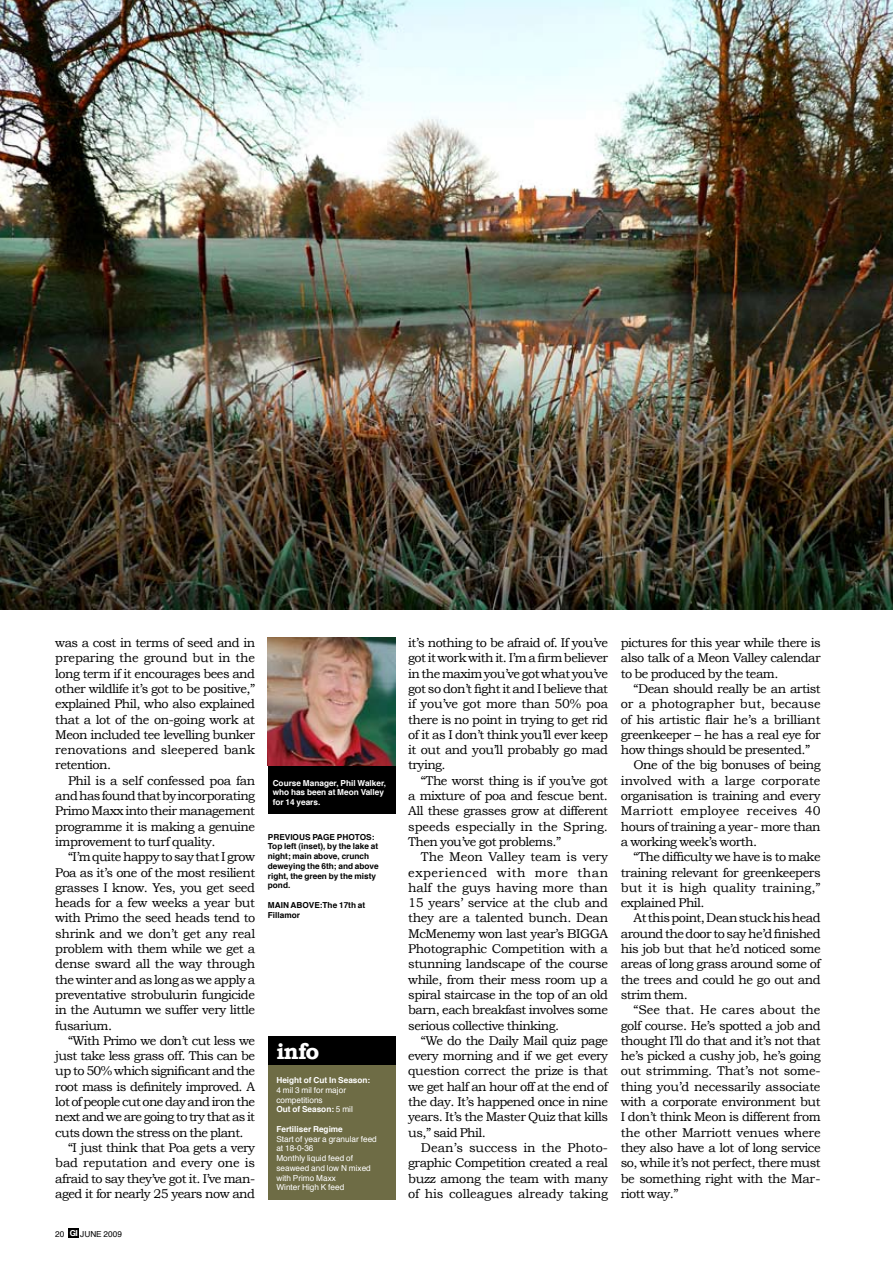
<style>
.page{position:relative;width:893px;height:1263px;background:#fff}
.page>*{position:absolute;margin:0;border:0;box-sizing:border-box;transform-origin:0 0}
.t1{font:700 22.5px "Bookman Old Style";color:#fff}
.t2{font:12.75px/15.3px "Bookman Old Style";letter-spacing:-.04em;color:#000;text-align:justify}
.t3{font:12.75px "Bookman Old Style";letter-spacing:-.015em;color:#000}
.t4{font:12.75px "Bookman Old Style";letter-spacing:-.005em;color:#000}
.t5{font:12.75px "Bookman Old Style";letter-spacing:-.02em;color:#000}
.t6{font:12.75px "Bookman Old Style";color:#000}
.t7{font:12.75px "Bookman Old Style";letter-spacing:.005em;color:#000}
.t8{font:12.75px "Bookman Old Style";letter-spacing:-.01em;color:#000}
.t9{font:12.75px "Bookman Old Style";letter-spacing:.015em;color:#000}
.t10{font:700 8.25px/9.8px "Helvetica";color:#000}
.t11{font:8.25px/9.8px "Helvetica";color:#fff}
.t12{font:700 8.25px/9.8px "Helvetica";color:#fff}
.t13{font:8.25px "Helvetica";color:#000}
.s1{font-family:"Helvetica Neue";font-weight:700;color:#fff}
.s2{font-weight:700}
</style>
<div class="page">
<div style="left:68px;top:1228px;width:10px;height:9px;background:#000"></div>
<div style="left:268px;top:765px;width:127px;height:49px;background:#000"></div>
<img style="left:0;top:0;width:893px;height:610px">
<img style="left:268px;top:638px;width:127px;height:127px">
<div style="left:268px;top:1036px;width:127px;height:163px;background:#6e6c45"></div>
<div style="left:268px;top:1036px;width:127px;height:29px;background:#000"></div>
<p class="t2" style="left:55px;top:635px;width:201px">was a cost in terms of seed and in preparing the ground but in the long term if it encourages bees and other wildlife it’s got to be positive,” explained Phil, who also explained that a lot of the on-going work at Meon included tee levelling bunker renovations and sleepered bank retention.</p>
<p class="t2" style="left:55px;top:773px;width:201px;text-indent:13px">Phil is a self confessed poa fan and has found that by incorporating Primo Maxx into their management programme it is making a genuine improvement to turf quality.</p>
<p class="t2" style="left:55px;top:849px;width:201px;text-indent:13px">“I’m quite happy to say that I grow Poa as it’s one of the most resilient grasses I know. Yes, you get seed heads for a few weeks a year but with Primo the seed heads tend to shrink and we don’t get any real problem with them while we get a dense sward all the way through the winter and as long as we apply a preventative strobulurin fungicide in the Autumn we suffer very little fusarium.</p>
<p class="t2" style="left:68px;top:1033px;width:189px">“With Primo we don’t cut less we</p>
<p class="t2" style="left:55px;top:1048px;width:201px">just take less grass off. This can be</p>
<p class="t2" style="left:55px;top:1063px;width:201px">up to 50% which significant and the</p>
<p class="t2" style="left:55px;top:1079px;width:201px">root mass is definitely improved. A</p>
<p class="t2" style="left:55px;top:1094px;width:201px">lot of people cut one day and iron the</p>
<p class="t2" style="left:55px;top:1109px;width:201px">next and we are going to try that as it</p>
<p class="t2" style="left:55px;top:1125px;width:190px">cuts down the stress on the plant.</p>
<p class="t2" style="left:68px;top:1140px;width:189px">“I just think that Poa gets a very</p>
<p class="t8" style="left:55px;top:1155px;width:201px">bad reputation and every one is</p>
<p class="t2" style="left:55px;top:1170px;width:201px">afraid to say they’ve got it. I’ve man-</p>
<p class="t2" style="left:55px;top:1186px;width:201px">aged it for nearly 25 years now and</p>
<p class="t13" style="left:55px;top:1227px;width:68px">20 <span class="s1">GI</span> JUNE 2009</p>
<p class="t12" style="left:273px;top:778px;width:115px">Course Manager, Phil Walker, who has been at Meon Valley for 14 years.</p>
<p class="t10" style="left:268px;top:832px;width:12px">Previous</p>
<p class="t10" style="left:312px;top:832px;width:7px">page</p>
<p class="t10" style="left:337px;top:832px;width:7px">photos</p>
<p class="t10" style="left:268px;top:832px;width:112px;text-indent:104px">:<br>Top left (inset), by the lake at night; main above, crunch deweying the 6th; and above right, the green by the misty pond.</p>
<p class="t10" style="left:268px;top:900px;width:99px">MAIN ABOVE:The 17th at<br>Fillamor</p>
<h1 class="t1" style="left:276px;top:1037px;width:45px">info</h1>
<p class="t12" style="left:276px;top:1075px;width:95px">Height of Cut In Season:</p>
<p class="t11" style="left:276px;top:1085px;width:78px">4 mil 3 mil for major competitions<br><span class="s2">Out of Season:</span> 5 mil</p>
<p class="t12" style="left:276px;top:1124px;width:68px">Fertiliser Regime</p>
<p class="t11" style="left:276px;top:1134px;width:102px">Start of year a granular feed at 18-0-36<br>Monthly liquid feed of seaweed and low N mixed with Primo Maxx<br>Winter High K feed</p>
<p class="t2" style="left:408px;top:635px;width:201px">it’s nothing to be afraid of. If you’ve got it work with it. I’m a firm believer in the maxim you’ve got what you’ve got so don’t fight it and I believe that if you’ve got more than 50% poa there is no point in trying to get rid of it as I don’t think you’ll ever keep it out and you’ll probably go mad trying.</p>
<p class="t2" style="left:408px;top:773px;width:201px;text-indent:13px">“The worst thing is if you’ve got a mixture of poa and fescue bent.<br>All these grasses grow at different speeds especially in the Spring.<br>Then you’ve got problems.”</p>
<p class="t2" style="left:408px;top:849px;width:201px;text-align:left;text-indent:13px">The Meon Valley team is very experienced with more than half the guys having more than<br>15 years’ service at the club and they are a talented bunch. Dean<br>McMenemy won last year’s BIGGA<br>Photographic Competition with a stunning landscape of the course while, from their mess room up a spiral staircase in the top of an old barn, each breakfast involves some serious collective thinking.</p>
<p class="t2" style="left:408px;top:1033px;width:201px;text-indent:13px">“We do the Daily Mail quiz page every morning and if we get every question correct the prize is that we get half an hour off at the end of the day. It’s happened once in nine years. It’s the Master Quiz that kills us,” said Phil.</p>
<p class="t2" style="left:408px;top:1140px;width:201px;text-indent:13px">Dean’s success in the Photo&shy;graphic Competition created a real buzz among the team with many of his colleagues already taking</p>
<p class="t2" style="left:621px;top:635px;width:201px">pictures for this year while there is also talk of a Meon Valley calendar to be produced by the team.</p>
<p class="t2" style="left:634px;top:681px;width:189px">“Dean should really be an artist</p>
<p class="t4" style="left:621px;top:696px;width:201px">or a photographer but, because</p>
<p class="t2" style="left:621px;top:711px;width:201px">of his artistic flair he’s a brilliant</p>
<p class="t2" style="left:621px;top:727px;width:201px">greenkeeper – he has a real eye for</p>
<p class="t2" style="left:621px;top:742px;width:191px">how things should be presented.”</p>
<p class="t2" style="left:634px;top:757px;width:189px">One of the big bonuses of being</p>
<p class="t7" style="left:621px;top:773px;width:201px">involved with a large corporate</p>
<p class="t2" style="left:621px;top:788px;width:201px">organisation is training and every</p>
<p class="t9" style="left:621px;top:804px;width:201px">Marriott employee receives 40</p>
<p class="t2" style="left:621px;top:819px;width:201px">hours of training a year- more than</p>
<p class="t2" style="left:621px;top:834px;width:138px">a working week’s worth.</p>
<p class="t2" style="left:634px;top:849px;width:189px">“The difficulty we have is to make</p>
<p class="t2" style="left:621px;top:864px;width:201px">training relevant for greenkeepers</p>
<p class="t6" style="left:621px;top:880px;width:201px">but it is high quality training,”</p>
<p class="t2" style="left:621px;top:895px;width:85px">explained Phil.</p>
<p class="t2" style="left:634px;top:910px;width:189px">At this point, Dean stuck his head</p>
<p class="t2" style="left:621px;top:926px;width:201px">around the door to say he’d finished</p>
<p class="t2" style="left:621px;top:941px;width:201px">his job but that he’d noticed some</p>
<p class="t2" style="left:621px;top:956px;width:201px">areas of long grass around some of</p>
<p class="t2" style="left:621px;top:972px;width:201px">the trees and could he go out and</p>
<p class="t2" style="left:621px;top:987px;width:69px">strim them.</p>
<p class="t4" style="left:633px;top:1002px;width:189px">“See that. He cares about the</p>
<p class="t2" style="left:621px;top:1017px;width:201px">golf course. He’s spotted a job and</p>
<p class="t2" style="left:621px;top:1033px;width:201px">thought I’ll do that and it’s not that</p>
<p class="t2" style="left:621px;top:1048px;width:201px">he’s picked a cushy job, he’s going</p>
<p class="t3" style="left:621px;top:1064px;width:201px">out strimming. That’s not some-</p>
<p class="t5" style="left:621px;top:1079px;width:201px">thing you’d necessarily associate</p>
<p class="t2" style="left:621px;top:1094px;width:201px">with a corporate environment but</p>
<p class="t2" style="left:621px;top:1109px;width:201px">I don’t think Meon is different from</p>
<p class="t3" style="left:621px;top:1125px;width:201px">the other Marriott venues where</p>
<p class="t2" style="left:621px;top:1140px;width:201px">they also have a lot of long service</p>
<p class="t2" style="left:621px;top:1155px;width:201px">so, while it’s not perfect, there must</p>
<p class="t2" style="left:621px;top:1170px;width:201px">be something right with the Mar-</p>
<p class="t2" style="left:621px;top:1186px;width:59px">riott way.”</p>
</div>
